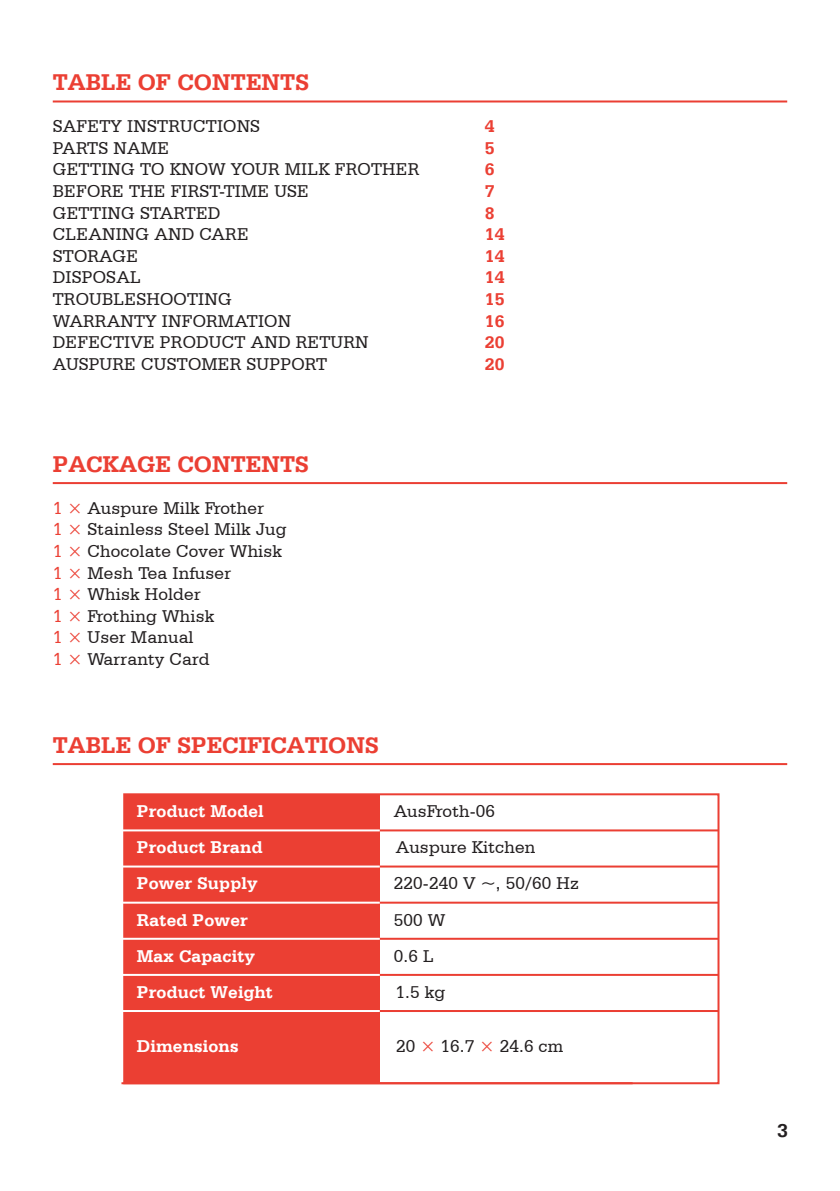
<style>
.page{position:relative;width:840px;height:1191px;background:#fff}
.page>*{position:absolute;margin:0;border:0;box-sizing:border-box;transform-origin:0 0}
.t1{font:700 24px "Serifa BT";color:#eb3f33}
.t2{font:700 20px "Serifa BT";color:#231f20}
.t3{font:18px/21.6px "Serifa BT";letter-spacing:.01em;color:#231f20}
.t4{font:700 18px "Serifa BT";letter-spacing:.01em;color:#fff}
.t5{font:700 18px/21.6px "Serifa BT";letter-spacing:.01em;color:#eb3f33}
.s1{color:#eb3f33}
</style>
<div class="page">
<hr style="left:53px;top:100px;width:733px;height:2px;background:#eb3f33">
<hr style="left:53px;top:482px;width:733px;height:2px;background:#eb3f33">
<hr style="left:53px;top:763px;width:733px;height:2px;background:#eb3f33">
<div style="left:124px;top:794px;width:255px;height:289px;background:#eb3f33"></div>
<div style="left:123px;top:793px;width:596px;height:291px;border:2px solid #eb3f33"></div>
<hr style="left:124px;top:829px;width:594px;height:2px;background:#eb3f33">
<hr style="left:124px;top:865px;width:594px;height:2px;background:#eb3f33">
<hr style="left:124px;top:901px;width:594px;height:2px;background:#eb3f33">
<hr style="left:124px;top:937px;width:594px;height:2px;background:#eb3f33">
<hr style="left:124px;top:974px;width:594px;height:2px;background:#eb3f33">
<hr style="left:124px;top:1010px;width:594px;height:2px;background:#eb3f33">
<hr style="left:121px;top:1082px;width:511px;height:2px;background:#eb3f33">
<hr style="left:121px;top:829px;width:258px;height:2px;background:#fff">
<hr style="left:121px;top:865px;width:258px;height:2px;background:#fff">
<hr style="left:121px;top:901px;width:258px;height:2px;background:#fff">
<hr style="left:121px;top:937px;width:258px;height:2px;background:#fff">
<hr style="left:121px;top:974px;width:258px;height:2px;background:#fff">
<hr style="left:121px;top:1010px;width:258px;height:2px;background:#fff">
<h1 class="t1" style="left:53px;top:68px;width:258px">TABLE OF CONTENTS</h1>
<p class="t3" style="left:53px;top:115px;width:368px">SAFETY INSTRUCTIONS<br>PARTS NAME<br>GETTING TO KNOW YOUR MILK FROTHER<br>BEFORE THE FIRST-TIME USE<br>GETTING STARTED<br>CLEANING AND CARE<br>STORAGE<br>DISPOSAL<br>TROUBLESHOOTING<br>WARRANTY INFORMATION<br>DEFECTIVE PRODUCT AND RETURN<br>AUSPURE CUSTOMER SUPPORT</p>
<p class="t5" style="left:484px;top:115px;width:21px">4<br>5<br>6<br>7<br>8<br>14<br>14<br>14<br>15<br>16<br>20<br>20</p>
<h1 class="t1" style="left:53px;top:449px;width:257px">PACKAGE CONTENTS</h1>
<p class="t3" style="left:53px;top:497px;width:235px"><span class="s1">1 ×</span> Auspure Milk Frother<br><span class="s1">1 ×</span> Stainless Steel Milk Jug<br><span class="s1">1 ×</span> Chocolate Cover Whisk<br><span class="s1">1 ×</span> Mesh Tea Infuser<br><span class="s1">1 ×</span> Whisk Holder<br><span class="s1">1 ×</span> Frothing Whisk<br><span class="s1">1 ×</span> User Manual<br><span class="s1">1 ×</span> Warranty Card</p>
<h1 class="t1" style="left:53px;top:730px;width:327px">TABLE OF SPECIFICATIONS</h1>
<p class="t4" style="left:137px;top:800px;width:128px">Product Model</p>
<p class="t3" style="left:393px;top:800px;width:103px">AusFroth-06</p>
<p class="t4" style="left:137px;top:836px;width:127px">Product Brand</p>
<p class="t3" style="left:396px;top:836px;width:141px">Auspure Kitchen</p>
<p class="t4" style="left:137px;top:872px;width:122px">Power Supply</p>
<p class="t3" style="left:393px;top:872px;width:186px">220-240 V ~, 50/60 Hz</p>
<p class="t4" style="left:137px;top:908px;width:112px">Rated Power</p>
<p class="t3" style="left:393px;top:908px;width:53px">500 W</p>
<p class="t4" style="left:137px;top:944px;width:120px">Max Capacity</p>
<p class="t3" style="left:393px;top:944px;width:42px">0.6 L</p>
<p class="t4" style="left:137px;top:980px;width:137px">Product Weight</p>
<p class="t3" style="left:395px;top:980px;width:51px">1.5 kg</p>
<p class="t4" style="left:137px;top:1034px;width:103px">Dimensions</p>
<p class="t3" style="left:396px;top:1035px;width:168px">20 <span class="s1">×</span> 16.7 <span class="s1">×</span> 24.6 cm</p>
<p class="t2" style="left:776px;top:1118px;width:12px">3</p>
</div>
